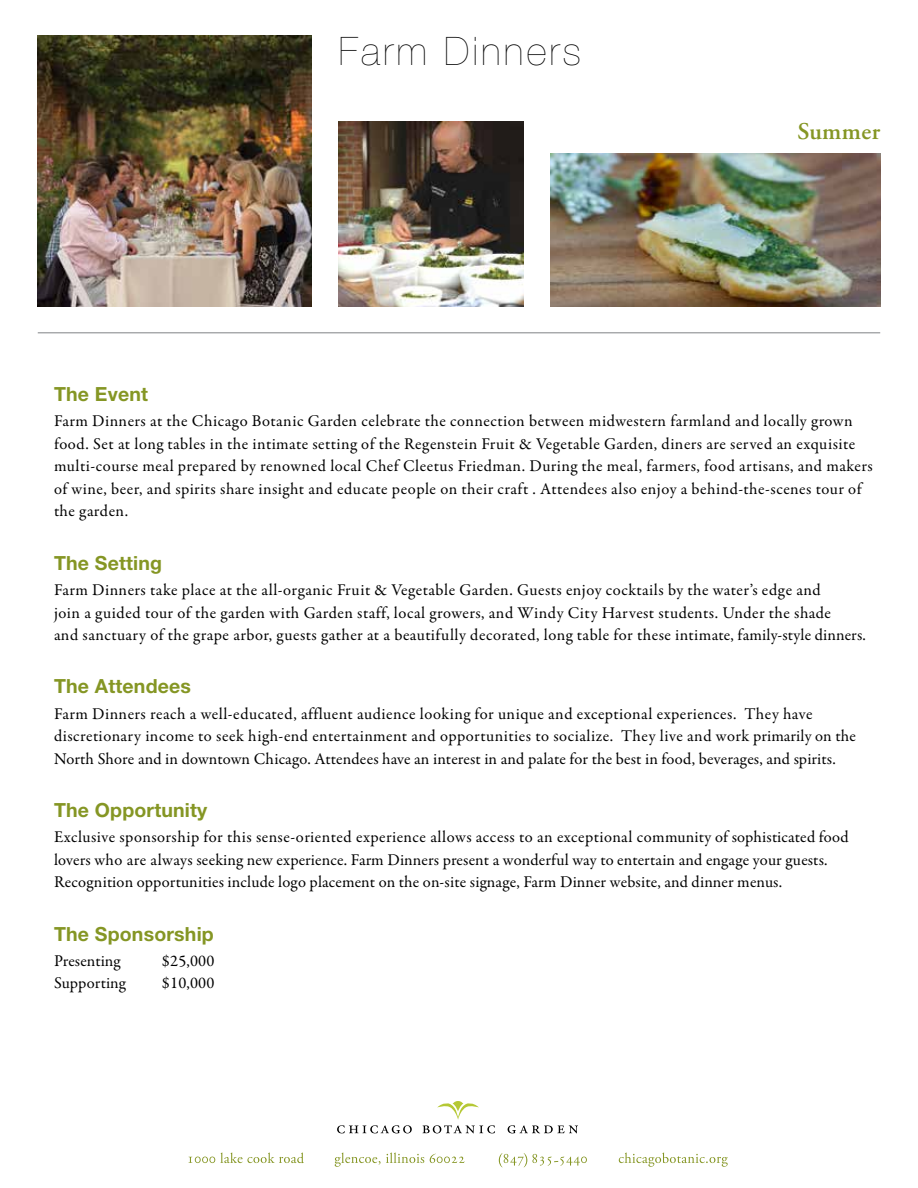
<style>
.page{position:relative;width:918px;height:1188px;background:#fff}
.page>*{position:absolute;margin:0;border:0;box-sizing:border-box;transform-origin:0 0}
.t1{font:200 39.3px "Helvetica Neue LT Std";letter-spacing:.08em;color:#000}
.t2{font:600 24px "Adobe Garamond Pro";letter-spacing:.02em;color:#859624}
.t3{font:700 19.5px "Helvetica Neue LT Std";letter-spacing:.01em;color:#859624}
.t4{font:16.5px/22.5px "Garamond Premr Pro";letter-spacing:.025em;color:#000}
.t5{font:16.5px "Garamond Premr Pro";color:#000}
.t6{font:16.5px "Garamond Premr Pro";letter-spacing:.005em;color:#000}
</style>
<div class="page">
<svg style="left:337px;top:1125px;width:75px;height:8px"></svg>
<svg style="left:508px;top:1125px;width:70px;height:8px"></svg>
<svg style="left:422px;top:1101px;width:73px;height:32px"></svg>
<img style="left:339px;top:122px;width:184px;height:184px">
<img style="left:551px;top:154px;width:329px;height:152px">
<img style="left:38px;top:36px;width:274px;height:270px">
<hr style="left:38px;top:333px;width:842px;height:1px;background:#808285">
<svg style="left:188px;top:1153px;width:116px;height:10px"></svg>
<svg style="left:335px;top:1153px;width:89px;height:14px"></svg>
<svg style="left:430px;top:1154px;width:35px;height:9px"></svg>
<svg style="left:619px;top:1153px;width:109px;height:14px"></svg>
<svg style="left:499px;top:1153px;width:88px;height:14px"></svg>
<h1 class="t1" style="left:339px;top:29px;width:244px">Farm Dinners</h1>
<h2 class="t2" style="left:797px;top:117px;width:84px">Summer</h2>
<p class="t3" style="left:54px;top:382px;width:96px">The Event</p>
<p class="t4" style="left:54px;top:410px;width:820px">Farm Dinners at the Chicago Botanic Garden celebrate the connection between midwestern farmland and locally grown food. Set at long tables in the intimate setting of the Regenstein Fruit &amp; Vegetable Garden, diners are served an exquisite multi-course meal prepared by renowned local Chef Cleetus Friedman. During the meal, farmers, food artisans, and makers of wine, beer, and spirits share insight and educate people on their craft . Attendees also enjoy a behind-the-scenes tour of the garden.</p>
<p class="t3" style="left:54px;top:551px;width:110px">The Setting</p>
<p class="t4" style="left:54px;top:579px;width:813px">Farm Dinners take place at the all-organic Fruit &amp; Vegetable Garden. Guests enjoy cocktails by the water’s edge and<br>join a guided tour of the garden with Garden staff, local growers, and Windy City Harvest students. Under the shade<br>and sanctuary of the grape arbor, guests gather at a beautifully decorated, long table for these intimate, family-style dinners.</p>
<p class="t3" style="left:54px;top:674px;width:139px">The Attendees</p>
<p class="t4" style="left:54px;top:703px;width:803px">Farm Dinners reach a well-educated, affluent audience looking for unique and exceptional experiences. They have discretionary income to seek high-end entertainment and opportunities to socialize. They live and work primarily on the<br>North Shore and in downtown Chicago. Attendees have an interest in and palate for the best in food, beverages, and spirits.</p>
<p class="t3" style="left:54px;top:798px;width:155px">The Opportunity</p>
<p class="t4" style="left:54px;top:826px;width:796px">Exclusive sponsorship for this sense-oriented experience allows access to an exceptional community of sophisticated food lovers who are always seeking new experience. Farm Dinners present a wonderful way to entertain and engage your guests.<br>Recognition opportunities include logo placement on the on-site signage, Farm Dinner website, and dinner menus.</p>
<p class="t3" style="left:54px;top:922px;width:161px">The Sponsorship</p>
<p class="t5" style="left:54px;top:951px;width:68px">Presenting</p>
<p class="t4" style="left:162px;top:950px;width:54px">$25,000</p>
<p class="t6" style="left:54px;top:973px;width:73px">Supporting</p>
<p class="t4" style="left:162px;top:972px;width:54px">$10,000</p>
</div>
